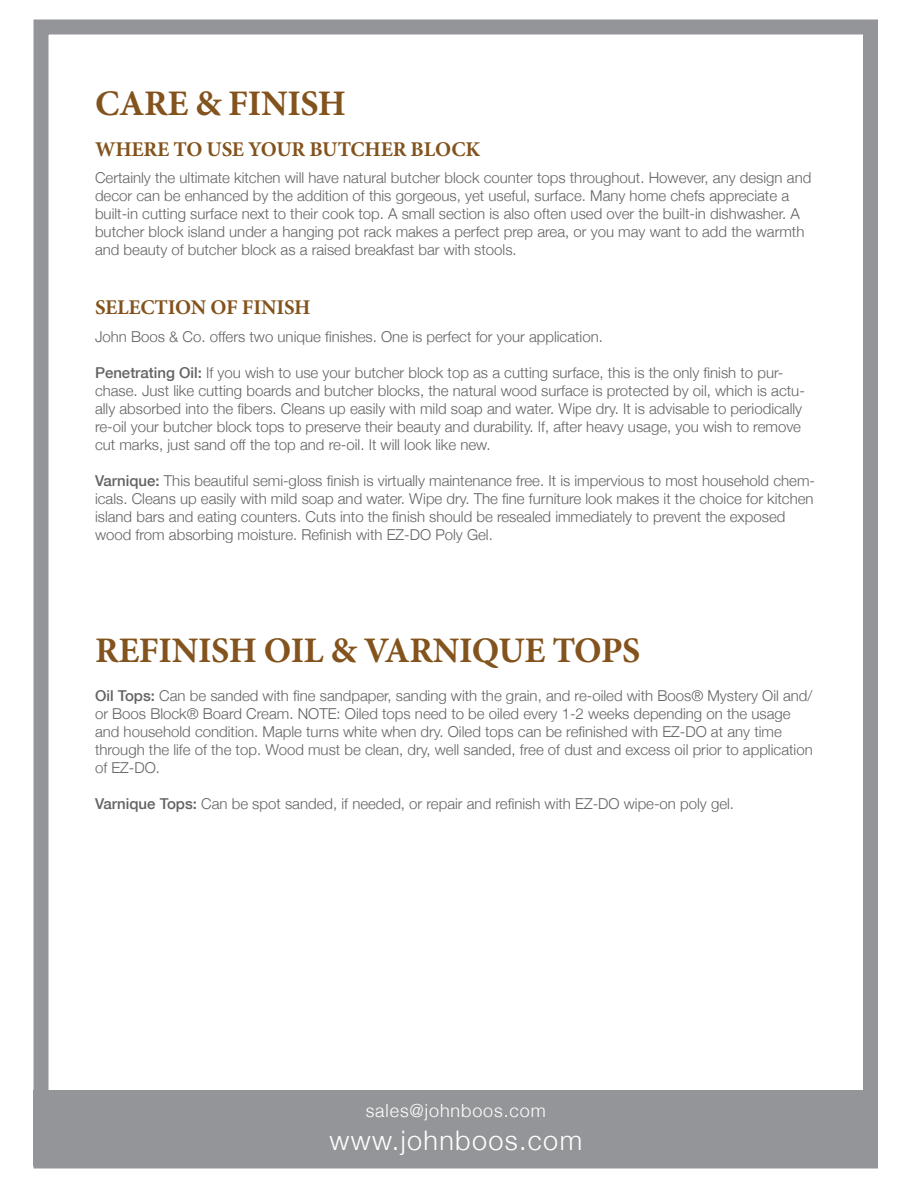
<style>
.page{position:relative;width:918px;height:1188px;background:#fff}
.page>*{position:absolute;margin:0;border:0;box-sizing:border-box;transform-origin:0 0}
.t1{font:700 36px "Minion Pro";letter-spacing:-.01em;color:#83531d}
.t2{font:300 27px "Helvetica Neue";letter-spacing:.05em;color:#fff}
.t3{font:700 21px "Minion Pro";letter-spacing:-.01em;color:#83531d}
.t4{font:300 18px "Helvetica Neue";letter-spacing:.05em;color:#fff}
.t5{font:300 15px/18px "Helvetica Neue";color:#636366}
.s1{font-weight:500}
</style>
<div class="page">
<div style="left:33px;top:1091px;width:845px;height:75px;background:#939598"></div>
<div style="left:34px;top:20px;width:844px;height:1148px;border:15px solid #939598"></div>
<h1 class="t1" style="left:95px;top:78px;width:253px">CARE &amp; FINISH</h1>
<h3 class="t3" style="left:95px;top:134px;width:387px">WHERE TO USE YOUR BUTCHER BLOCK</h3>
<p class="t5" style="left:95px;top:169px;width:718px">Certainly the ultimate kitchen will have natural butcher block counter tops throughout. However, any design and decor can be enhanced by the addition of this gorgeous, yet useful, surface. Many home chefs appreciate a built-in cutting surface next to their cook top. A small section is also often used over the built-in dishwasher. A butcher block island under a hanging pot rack makes a perfect prep area, or you may want to add the warmth and beauty of butcher block as a raised breakfast bar with stools.</p>
<h3 class="t3" style="left:95px;top:293px;width:217px">SELECTION OF FINISH</h3>
<p class="t5" style="left:95px;top:328px;width:509px">John Boos &amp; Co. offers two unique finishes. One is perfect for your application.</p>
<p class="t5" style="left:95px;top:364px;width:711px"><span class="s1">Penetrating Oil:</span> If you wish to use your butcher block top as a cutting surface, this is the only finish to pur&shy;chase. Just like cutting boards and butcher blocks, the natural wood surface is protected by oil, which is actu&shy;ally absorbed into the fibers. Cleans up easily with mild soap and water. Wipe dry. It is advisable to periodically re-oil your butcher block tops to preserve their beauty and durability. If, after heavy usage, you wish to remove cut marks, just sand off the top and re-oil. It will look like new.</p>
<p class="t5" style="left:95px;top:472px;width:722px"><span class="s1">Varnique:</span> This beautiful semi-gloss finish is virtually maintenance free. It is impervious to most household chem&shy;icals. Cleans up easily with mild soap and water. Wipe dry. The fine furniture look makes it the choice for kitchen island bars and eating counters. Cuts into the finish should be resealed immediately to prevent the exposed wood from absorbing moisture. Refinish with EZ-DO Poly Gel.</p>
<h1 class="t1" style="left:95px;top:625px;width:547px">REFINISH OIL &amp; VARNIQUE TOPS</h1>
<p class="t5" style="left:95px;top:686px;width:719px"><span class="s1">Oil Tops:</span> Can be sanded with fine sandpaper, sanding with the grain, and re-oiled with Boos® Mystery Oil and/ or Boos Block® Board Cream. NOTE: Oiled tops need to be oiled every 1-2 weeks depending on the usage and household condition. Maple turns white when dry. Oiled tops can be refinished with EZ-DO at any time through the life of the top. Wood must be clean, dry, well sanded, free of dust and excess oil prior to application of EZ-DO.</p>
<p class="t5" style="left:95px;top:794px;width:641px"><span class="s1">Varnique Tops:</span> Can be spot sanded, if needed, or repair and refinish with EZ-DO wipe-on poly gel.</p>
<p class="t4" style="left:366px;top:1100px;width:182px">sales@johnboos.com</p>
<h2 class="t2" style="left:329px;top:1124px;width:254px">www.johnboos.com</h2>
</div>
